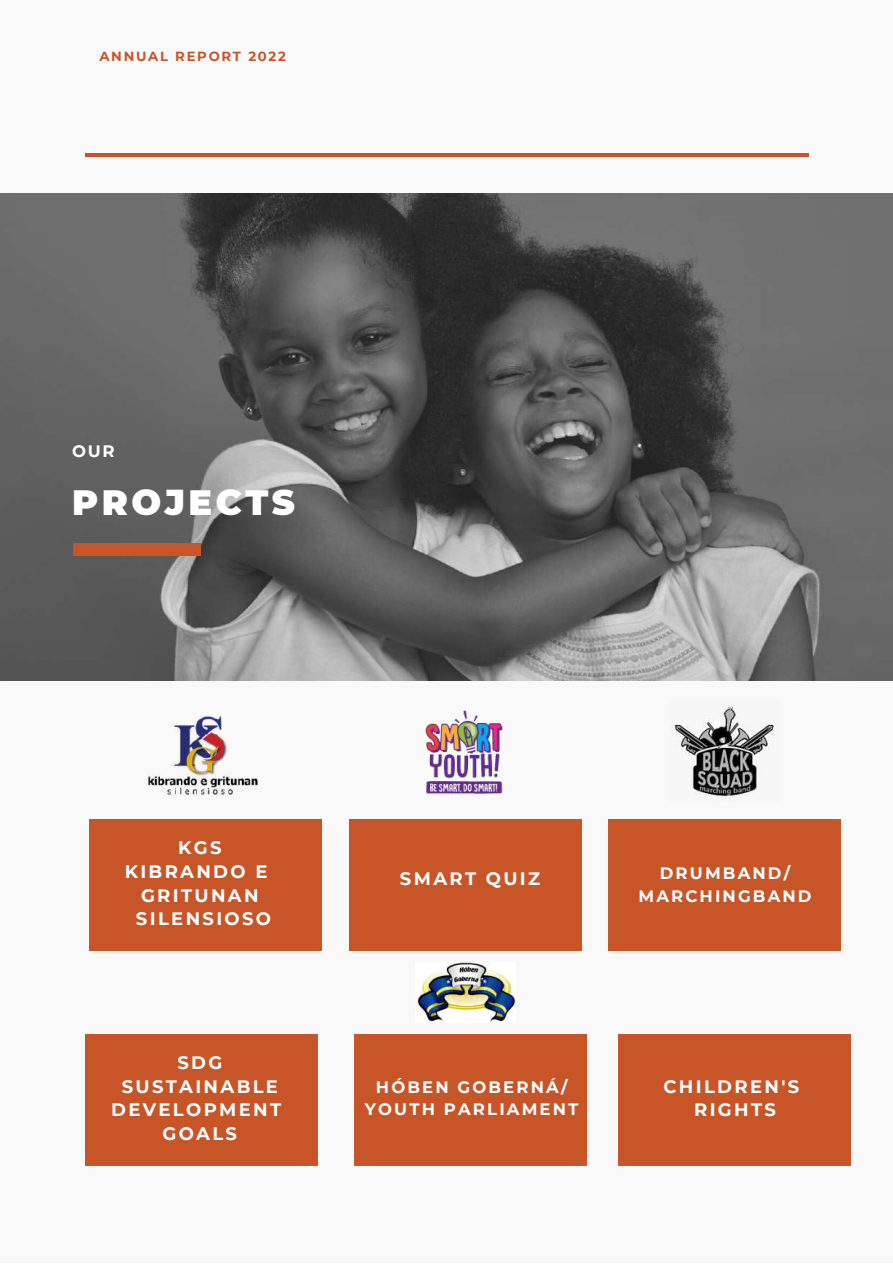
<style>
.page{position:relative;width:893px;height:1264px;background:#fff}
.page>*{position:absolute;margin:0;border:0;box-sizing:border-box;transform-origin:0 0}
.t1{font:900 35.1px "Montserrat";letter-spacing:.1em;color:#fff}
.t2{font:700 18px/23.5px "Montserrat";letter-spacing:.13em;color:#fff;text-align:center}
.t3{font:700 16.5px/22.5px "Montserrat";letter-spacing:.13em;color:#fff;text-align:center}
.t4{font:700 13.2px "Montserrat";letter-spacing:.13em;color:#c75528}
</style>
<div class="page">
<div style="left:0;top:0;width:892px;height:1262px;background:#f9f9f9"></div>
<hr style="left:85px;top:153px;width:723px;height:3px;background:#c75528">
<img style="left:0;top:193px;width:892px;height:487px">
<div style="left:74px;top:543px;width:127px;height:12px;background:#c75528"></div>
<div style="left:89px;top:819px;width:232px;height:131px;background:#c75528"></div>
<div style="left:349px;top:819px;width:232px;height:131px;background:#c75528"></div>
<div style="left:608px;top:819px;width:233px;height:131px;background:#c75528"></div>
<div style="left:85px;top:1033px;width:232px;height:132px;background:#c75528"></div>
<div style="left:354px;top:1033px;width:232px;height:132px;background:#c75528"></div>
<div style="left:618px;top:1033px;width:233px;height:132px;background:#c75528"></div>
<img style="left:670px;top:706px;width:104px;height:91px">
<img style="left:425px;top:710px;width:78px;height:84px">
<img style="left:417px;top:962px;width:98px;height:60px">
<img style="left:148px;top:715px;width:110px;height:81px">
<p class="t4" style="left:99px;top:48px;width:188px">ANNUAL REPORT 2022</p>
<p class="t3" style="left:72px;top:440px;width:44px">OUR</p>
<h1 class="t1" style="left:72px;top:481px;width:224px">PROJECTS</h1>
<p class="t2" style="left:178px;top:836px;width:45px">KGS</p>
<p class="t2" style="left:125px;top:859px;width:144px">KIBRANDO E</p>
<p class="t2" style="left:141px;top:883px;width:119px">GRITUNAN</p>
<p class="t2" style="left:136px;top:907px;width:137px">SILENSIOSO</p>
<p class="t2" style="left:111px;top:1050px;width:171px">SDG<br>SUSTAINABLE<br>DEVELOPMENT<br>GOALS</p>
<p class="t2" style="left:400px;top:867px;width:142px">SMART QUIZ</p>
<p class="t3" style="left:638px;top:861px;width:174px">DRUMBAND/<br>MARCHINGBAND</p>
<p class="t3" style="left:365px;top:1075px;width:215px">HÓBEN GOBERNÁ/<br>YOUTH PARLIAMENT</p>
<p class="t2" style="left:663px;top:1074px;width:137px">CHILDREN'S<br>RIGHTS</p>
</div>
